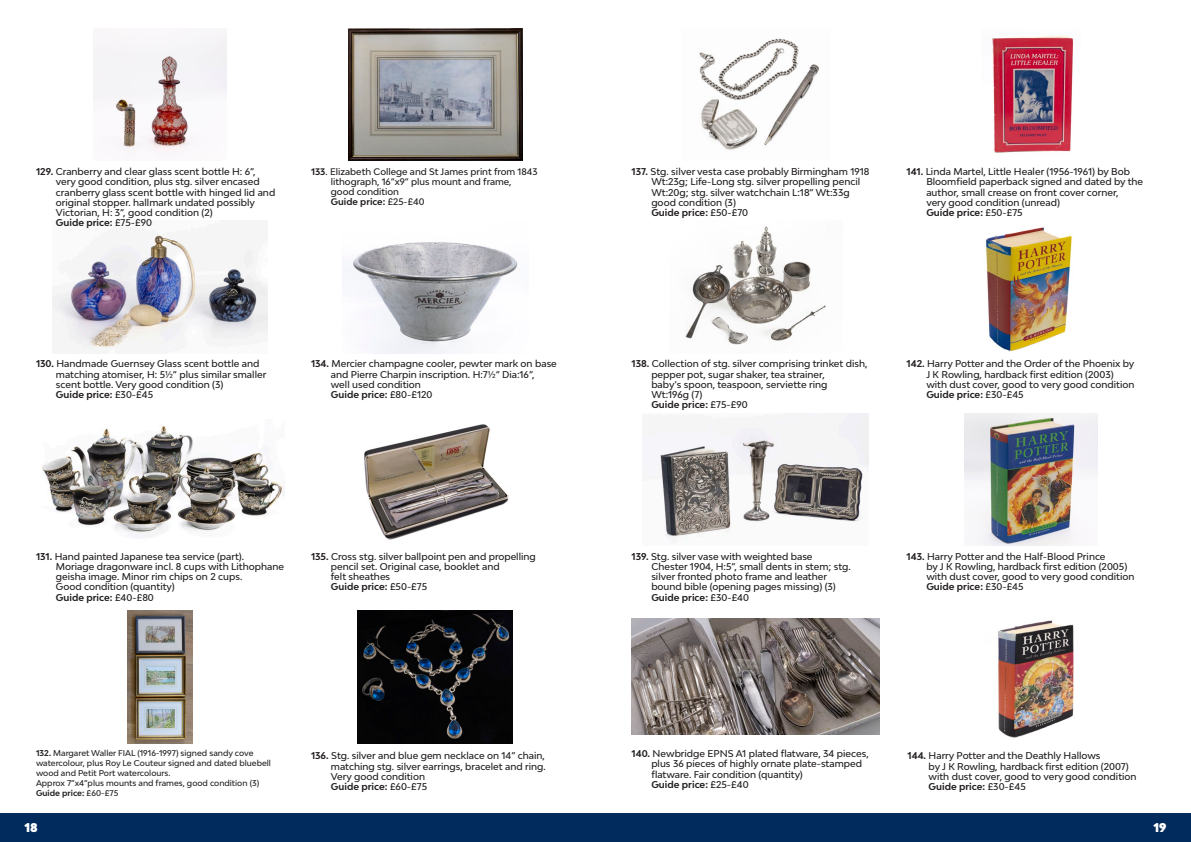
<style>
.page{position:relative;width:1191px;height:842px;background:#fff}
.page>*{position:absolute;margin:0;border:0;box-sizing:border-box;transform-origin:0 0}
.t1{font:900 12px "Bw Modelica";color:#fff}
.t2{font:500 9.4px/10.3px "Bw Modelica";color:#231f20}
.t3{font:500 9px/10px "Bw Modelica";color:#231f20}
.t4{font:500 8px/10px "Bw Modelica";color:#231f20}
.s1{font-weight:700}
</style>
<div class="page">
<div style="left:0;top:814px;width:1191px;height:28px;background:#002b5c"></div>
<img style="left:699px;top:38px;width:121px;height:112px">
<img style="left:992px;top:35px;width:82px;height:118px">
<img style="left:685px;top:226px;width:141px;height:119px">
<img style="left:986px;top:227px;width:86px;height:124px">
<img style="left:659px;top:413px;width:209px;height:127px">
<img style="left:964px;top:413px;width:133px;height:133px">
<img style="left:631px;top:619px;width:249px;height:116px">
<img style="left:998px;top:620px;width:76px;height:118px">
<img style="left:94px;top:33px;width:133px;height:121px">
<img style="left:348px;top:28px;width:174px;height:133px">
<img style="left:53px;top:231px;width:215px;height:118px">
<img style="left:352px;top:242px;width:166px;height:111px">
<img style="left:42px;top:426px;width:242px;height:111px">
<img style="left:364px;top:424px;width:145px;height:116px">
<img style="left:127px;top:611px;width:66px;height:132px">
<img style="left:358px;top:611px;width:154px;height:132px">
<p class="t2" style="left:56px;top:166px;width:221px;text-indent:-20px"><span class="s1">129.</span> Cranberry and clear glass scent bottle H: 6”, very good condition, plus stg. silver encased cranberry glass scent bottle with hinged lid and original stopper. hallmark undated possibly Victorian, H: 3”, good condition (2)<br><span class="s1">Guide price:</span> £75-£90</p>
<p class="t3" style="left:331px;top:166px;width:208px;text-indent:-20px"><span class="s1">133</span>. Elizabeth College and St James print from 1843 lithograph, 16”x9” plus mount and frame,<br>good condition<br><span class="s1">Guide price:</span> £25-£40</p>
<p class="t2" style="left:56px;top:358px;width:212px;text-indent:-20px"><span class="s1">130.</span> Handmade Guernsey Glass scent bottle and matching atomiser, H: 5½” plus similar smaller scent bottle. Very good condition (3)<br><span class="s1">Guide price:</span> £30-£45</p>
<p class="t2" style="left:331px;top:358px;width:228px;text-indent:-20px"><span class="s1">134.</span> Mercier champagne cooler, pewter mark on base and Pierre Charpin inscription. H:7½“ Dia:16”,<br>well used condition<br><span class="s1">Guide price:</span> £80-£120</p>
<p class="t2" style="left:56px;top:551px;width:230px;text-indent:-20px"><span class="s1">131.</span> Hand painted Japanese tea service (part).<br>Moriage dragonware incl. 8 cups with Lithophane geisha image. Minor rim chips on 2 cups.<br>Good condition (quantity)<br><span class="s1">Guide price:</span> £40-£80</p>
<p class="t2" style="left:331px;top:551px;width:206px;text-indent:-20px"><span class="s1">135.</span> Cross stg. silver ballpoint pen and propelling pencil set. Original case, booklet and<br>felt sheathes<br><span class="s1">Guide price:</span> £50-£75</p>
<p class="t4" style="left:36px;top:748px;width:236px"><span class="s1">132.</span> Margaret Waller FIAL (1916-1997) signed sandy cove watercolour, plus Roy Le Couteur signed and dated bluebell wood and Petit Port watercolours.<br>Approx 7”x4”plus mounts and frames, good condition (3)<br><span class="s1">Guide price:</span> £60-£75</p>
<p class="t2" style="left:331px;top:750px;width:216px;text-indent:-20px"><span class="s1">136.</span> Stg. silver and blue gem necklace on 14” chain, matching stg. silver earrings, bracelet and ring.<br>Very good condition<br><span class="s1">Guide price:</span> £60-£75</p>
<p class="t2" style="left:651px;top:166px;width:219px;text-indent:-20px"><span class="s1">137.</span> Stg. silver vesta case probably Birmingham 1918<br>Wt:23g; Life-Long stg. silver propelling pencil Wt:20g; stg. silver watchchain L:18” Wt:33g good condition (3)<br><span class="s1">Guide price:</span> £50-£70</p>
<p class="t2" style="left:926px;top:166px;width:218px;text-indent:-20px"><span class="s1">141.</span> Linda Martel, Little Healer (1956-1961) by Bob Bloomfield paperback signed and dated by the author, small crease on front cover corner,<br>very good condition (unread)<br><span class="s1">Guide price:</span> £50-£75</p>
<p class="t2" style="left:651px;top:358px;width:218px;text-indent:-20px"><span class="s1">138.</span> Collection of stg. silver comprising trinket dish, pepper pot, sugar shaker, tea strainer,<br>baby’s spoon, teaspoon, serviette ring Wt:196g (7)<br><span class="s1">Guide price:</span> £75-£90</p>
<p class="t2" style="left:926px;top:358px;width:210px;text-indent:-20px"><span class="s1">142.</span> Harry Potter and the Order of the Phoenix by J K Rowling, hardback first edition (2003) with dust cover, good to very good condition <span class="s1">Guide price:</span> £30-£45</p>
<p class="t2" style="left:651px;top:551px;width:201px;text-indent:-20px"><span class="s1">139.</span> Stg. silver vase with weighted base Chester 1904, H:5”, small dents in stem; stg. silver fronted photo frame and leather bound bible (opening pages missing) (3)<br><span class="s1">Guide price:</span> £30-£40</p>
<p class="t2" style="left:926px;top:551px;width:210px;text-indent:-20px"><span class="s1">143.</span> Harry Potter and the Half-Blood Prince<br>by J K Rowling, hardback first edition (2005) with dust cover, good to very good condition <span class="s1">Guide price:</span> £30-£45</p>
<p class="t2" style="left:651px;top:748px;width:219px;text-indent:-20px"><span class="s1">140.</span> Newbridge EPNS A1 plated flatware, 34 pieces, plus 36 pieces of highly ornate plate-stamped flatware. Fair condition (quantity)<br><span class="s1">Guide price:</span> £25-£40</p>
<p class="t2" style="left:928px;top:750px;width:210px;text-indent:-21px"><span class="s1">144.</span> Harry Potter and the Deathly Hallows<br>by J K Rowling, hardback first edition (2007) with dust cover, good to very good condition <span class="s1">Guide price:</span> £30-£45</p>
<p class="t1" style="left:24px;top:820px;width:15px">18</p>
<p class="t1" style="left:1153px;top:820px;width:15px">19</p>
</div>
